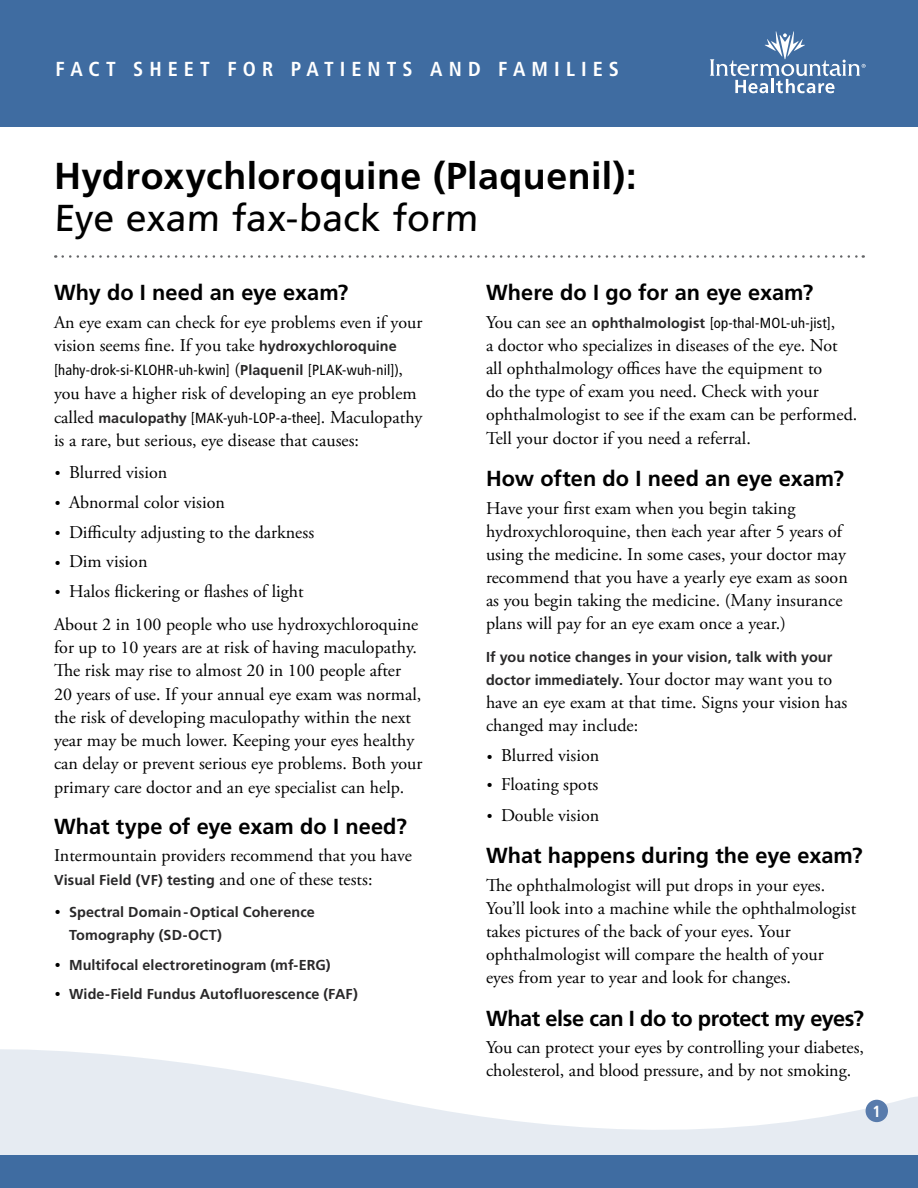
<style>
.page{position:relative;width:918px;height:1188px;background:#fff}
.page>*{position:absolute;margin:0;border:0;box-sizing:border-box;transform-origin:0 0}
.Title__h1{font:700 37.5px/42px "Frutiger LT Std";letter-spacing:.01em;color:#000}
.Level_1__h2{font:700 21.75px "Frutiger LT Std";color:#000}
.Level_1__h2-2{font:700 21.75px "Frutiger LT Std";letter-spacing:-.02em;color:#000}
.t1{font:700 condensed 20.25px "Frutiger LT Std";letter-spacing:.3em;color:#fff}
.Main__p{font:18px/23.1px "Adobe Garamond Pro";color:#000}
.Page_Number{font:700 condensed 16.2px "Frutiger LT Std";color:#fff}
.Main__p-2{font:condensed 14.7px "Frutiger LT Std";letter-spacing:.015em;color:#000}
.Main__p-3{font:700 14.4px/23.2px "Frutiger LT Std";letter-spacing:.005em;color:#292829}
.s1{font-weight:400}
.s2{font-family:"Frutiger LT Std";font-weight:700;font-size:14.4px;color:#292829}
.s3{font-family:"Adobe Garamond Pro";font-stretch:normal;font-size:18px}
.s4{font-weight:700;font-stretch:normal;font-size:14.4px;color:#292829}
.s5{font-size:15px}
.s6{font-family:"Adobe Garamond Pro";font-weight:400;font-size:18px;color:#000}
.s7{font-family:"Adobe Garamond Pro";font-weight:400;font-size:15px;color:#000}
</style>
<div class="page">
<svg style="left:0;top:1049px;width:918px;height:107px;fill:#e6ebf2"></svg>
<div style="left:0;top:1156px;width:918px;height:32px;background:#3f6ca1"></div>
<div style="left:0;top:0;width:918px;height:127px;background:#3f6ca1"></div>
<svg style="left:710px;top:31px;width:156px;height:62px"></svg>
<div style="left:866px;top:1100px;width:22px;height:22px;background:#587bac;border-radius:50%"></div>
<svg style="left:63px;top:255px;width:801px;height:3px"></svg>
<p class="t1" style="left:56px;top:57px;width:565px">FACT SHEET FOR PATIENTS AND FAMILIES</p>
<p class="Title__h1" style="left:54px;top:155px;width:584px">Hydroxychloroquine (Plaquenil):<br><span class="s1">Eye exam fax-back form</span></p>
<p class="Level_1__h2" style="left:54px;top:280px;width:296px">Why do I need an eye exam?</p>
<p class="Main__p" style="left:54px;top:311px;width:370px">An eye exam can check for eye problems even if your vision seems fine. If you take <span class="s2">hydroxychloroquine</span></p>
<p class="Main__p-2" style="left:54px;top:362px;width:351px">[hahy-drok-si-KLOHR-uh-kwin] <span class="s3">(</span><span class="s4">Plaquenil</span> [PLAK-wuh-nil])<span class="s3">,</span></p>
<p class="Main__p" style="left:54px;top:382px;width:364px">you have a higher risk of developing an eye problem</p>
<p class="Main__p-2" style="left:54px;top:409px;width:370px"><span class="s3">called</span> <span class="s4">maculopathy</span> [MAK-yuh-LOP-a-thee]<span class="s3">. Maculopathy</span></p>
<p class="Main__p" style="left:54px;top:429px;width:307px">is a rare, but serious, eye disease that causes:</p>
<p class="Main__p" style="left:55px;top:461px;width:114px"><span class="s5">•</span> Blurred vision</p>
<p class="Main__p" style="left:55px;top:491px;width:172px"><span class="s5">•</span> Abnormal color vision</p>
<p class="Main__p" style="left:55px;top:521px;width:261px"><span class="s5">•</span> Difficulty adjusting to the darkness</p>
<p class="Main__p" style="left:55px;top:551px;width:94px"><span class="s5">•</span> Dim vision</p>
<p class="Main__p" style="left:55px;top:581px;width:251px"><span class="s5">•</span> Halos flickering or flashes of light</p>
<p class="Main__p" style="left:54px;top:613px;width:370px">About 2 in 100 people who use hydroxychloroquine for up to 10 years are at risk of having maculopathy.<br>The risk may rise to almost 20 in 100 people after 20 years of use. If your annual eye exam was normal, the risk of developing maculopathy within the next year may be much lower. Keeping your eyes healthy can delay or prevent serious eye problems. Both your primary care doctor and an eye specialist can help.</p>
<p class="Level_1__h2" style="left:54px;top:813px;width:355px">What type of eye exam do I need?</p>
<p class="Main__p" style="left:54px;top:845px;width:360px">Intermountain providers recommend that you have</p>
<p class="Main__p-3" style="left:54px;top:868px;width:320px">Visual Field (VF) testing <span class="s6">and one of these tests:</span></p>
<p class="Main__p-3" style="left:69px;top:901px;width:247px;text-indent:-14px"><span class="s7">•</span> Spectral Domain-Optical Coherence<br>Tomography (SD-OCT)</p>
<p class="Main__p-3" style="left:55px;top:953px;width:278px"><span class="s7">•</span> Multifocal electroretinogram (mf-ERG)</p>
<p class="Main__p-3" style="left:55px;top:982px;width:305px"><span class="s7">•</span> Wide-Field Fundus Autofluorescence (FAF)</p>
<p class="Level_1__h2" style="left:486px;top:280px;width:329px">Where do I go for an eye exam?</p>
<p class="Main__p-2" style="left:486px;top:314px;width:351px"><span class="s3">You can see an</span> <span class="s4">ophthalmologist</span> [op-thal-MOL-uh-jist]<span class="s3">,</span></p>
<p class="Main__p" style="left:486px;top:334px;width:373px">a doctor who specializes in diseases of the eye. Not all ophthalmology offices have the equipment to<br>do the type of exam you need. Check with your ophthalmologist to see if the exam can be performed.<br>Tell your doctor if you need a referral.</p>
<p class="Level_1__h2" style="left:486px;top:466px;width:360px">How often do I need an eye exam?</p>
<p class="Main__p" style="left:486px;top:497px;width:363px">Have your first exam when you begin taking hydroxychloroquine, then each year after 5 years of using the medicine. In some cases, your doctor may recommend that you have a yearly eye exam as soon as you begin taking the medicine. (Many insurance plans will pay for an eye exam once a year.)</p>
<p class="Main__p-3" style="left:486px;top:645px;width:348px">If you notice changes in your vision, talk with your</p>
<p class="Main__p" style="left:486px;top:668px;width:363px"><span class="s2">doctor immediately.</span> Your doctor may want you to have an eye exam at that time. Signs your vision has changed may include:</p>
<p class="Main__p" style="left:487px;top:745px;width:114px"><span class="s5">•</span> Blurred vision</p>
<p class="Main__p" style="left:487px;top:773px;width:113px"><span class="s5">•</span> Floating spots</p>
<p class="Main__p" style="left:487px;top:804px;width:114px"><span class="s5">•</span> Double vision</p>
<p class="Level_1__h2" style="left:486px;top:843px;width:378px">What happens during the eye exam?</p>
<p class="Main__p" style="left:486px;top:874px;width:372px">The ophthalmologist will put drops in your eyes.<br>You’ll look into a machine while the ophthalmologist takes pictures of the back of your eyes. Your ophthalmologist will compare the health of your<br>eyes from year to year and look for changes.</p>
<p class="Level_1__h2-2" style="left:486px;top:1005px;width:380px">What else can I do to protect my eyes?</p>
<p class="Main__p" style="left:486px;top:1037px;width:380px">You can protect your eyes by controlling your diabetes, cholesterol, and blood pressure, and by not smoking.</p>
<p class="Page_Number" style="left:873px;top:1101px;width:10px">1</p>
</div>
